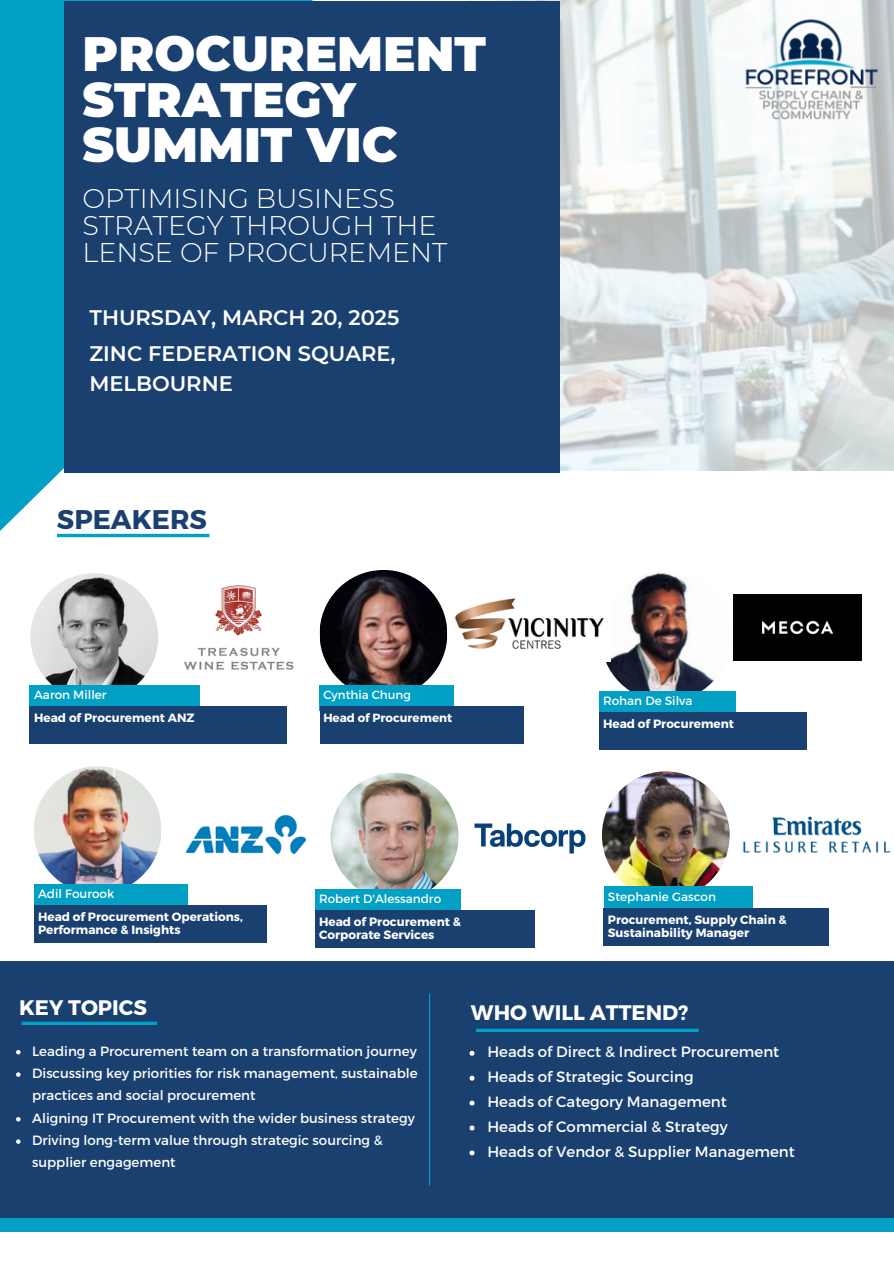
<style>
.page{position:relative;width:894px;height:1264px;background:#fff}
.page>*{position:absolute;margin:0;border:0;box-sizing:border-box;transform-origin:0 0}
.t1{font:900 48.15px/45.6px "Montserrat";color:#fff}
.t2{font:300 27px/27px "Montserrat";color:#fff}
.t3{font:700 27px "Montserrat";color:#1a4070}
.t4{font:600 21px/29.2px "Montserrat";color:#fff}
.t5{font:700 21px "Montserrat";color:#fff}
.t6{font:15px "Montserrat";color:#fff}
.t7{font:13.35px/22.4px "Montserrat";color:#fff}
.t8{font:700 12px/13px "Montserrat";color:#fff}
.t9{font:12px "Montserrat";color:#fff}
.t10{font:700 11.85px "Montserrat";color:#fff}
.t11{font:11.85px "Montserrat";color:#fff}
</style>
<div class="page">
<img style="left:500px;top:0;width:393px;height:470px">
<svg style="left:0;top:0;width:500px;height:828px"></svg>
<div style="left:64px;top:1px;width:495px;height:471px;background:#1a4070"></div>
<img style="left:319px;top:569px;width:129px;height:116px">
<img style="left:30px;top:573px;width:128px;height:128px;border-radius:50%">
<img style="left:330px;top:772px;width:128px;height:128px;border-radius:50%">
<img style="left:601px;top:771px;width:128px;height:128px;border-radius:50%">
<img style="left:33px;top:765px;width:129px;height:119px">
<img style="left:606px;top:573px;width:130px;height:118px">
<hr style="left:57px;top:534px;width:152px;height:3px;background:#03a0c5">
<div style="left:34px;top:884px;width:153px;height:26px;background:#03a0c5"></div>
<div style="left:34px;top:905px;width:232px;height:38px;background:#1a4070"></div>
<div style="left:603px;top:886px;width:149px;height:27px;background:#03a0c5"></div>
<div style="left:603px;top:907px;width:225px;height:38px;background:#1a4070"></div>
<div style="left:315px;top:889px;width:145px;height:26px;background:#03a0c5"></div>
<div style="left:315px;top:909px;width:219px;height:38px;background:#1a4070"></div>
<div style="left:29px;top:685px;width:170px;height:26px;background:#03a0c5"></div>
<div style="left:29px;top:706px;width:258px;height:38px;background:#1a4070"></div>
<div style="left:319px;top:685px;width:135px;height:26px;background:#03a0c5"></div>
<div style="left:319px;top:706px;width:204px;height:37px;background:#1a4070"></div>
<div style="left:599px;top:691px;width:137px;height:26px;background:#03a0c5"></div>
<div style="left:599px;top:712px;width:207px;height:38px;background:#1a4070"></div>
<div style="left:0;top:961px;width:893px;height:270px;background:#03a0c5"></div>
<div style="left:0;top:961px;width:893px;height:257px;background:#1a4070"></div>
<svg style="left:22px;top:1021px;width:135px;height:4px"></svg>
<svg style="left:476px;top:1028px;width:222px;height:4px"></svg>
<hr style="left:429px;top:993px;width:1px;height:192px;background:#03a0c5">
<img style="left:715px;top:0;width:178px;height:163px">
<img style="left:450px;top:593px;width:160px;height:68px">
<img style="left:461px;top:810px;width:125px;height:44px">
<div style="left:733px;top:594px;width:127px;height:66px;background:#000"></div>
<img style="left:743px;top:816px;width:148px;height:37px">
<img style="left:182px;top:581px;width:111px;height:92px">
<img style="left:180px;top:812px;width:132px;height:43px">
<svg style="left:16px;top:1050px;width:5px;height:4px"></svg>
<svg style="left:16px;top:1072px;width:5px;height:4px"></svg>
<svg style="left:16px;top:1117px;width:5px;height:4px"></svg>
<svg style="left:16px;top:1139px;width:5px;height:4px"></svg>
<svg style="left:469px;top:1050px;width:5px;height:5px"></svg>
<svg style="left:469px;top:1075px;width:5px;height:5px"></svg>
<svg style="left:469px;top:1100px;width:5px;height:5px"></svg>
<svg style="left:469px;top:1125px;width:5px;height:5px"></svg>
<svg style="left:469px;top:1150px;width:5px;height:5px"></svg>
<p class="t1" style="left:83px;top:31px;width:404px">PROCUREMENT<br>STRATEGY<br>SUMMIT VIC</p>
<p class="t2" style="left:83px;top:184px;width:366px">OPTIMISING BUSINESS<br>STRATEGY THROUGH THE<br>LENSE OF PROCUREMENT</p>
<p class="t4" style="left:89px;top:303px;width:311px">THURSDAY, MARCH 20, 2025</p>
<p class="t4" style="left:89px;top:339px;width:308px">ZINC FEDERATION SQUARE,<br>MELBOURNE</p>
<p class="t3" style="left:57px;top:501px;width:151px">SPEAKERS</p>
<p class="t9" style="left:34px;top:687px;width:74px">Aaron Miller</p>
<h1 class="t8" style="left:34px;top:711px;width:162px">Head of Procurement ANZ</h1>
<p class="t9" style="left:38px;top:886px;width:78px">Adil Fourook</p>
<p class="t8" style="left:38px;top:909px;width:206px">Head of Procurement Operations,<br>Performance &amp; Insights</p>
<h3 class="t11" style="left:323px;top:687px;width:89px">Cynthia Chung</h3>
<h4 class="t10" style="left:323px;top:709px;width:130px">Head of Procurement</h4>
<p class="t9" style="left:319px;top:890px;width:124px">Robert D'Alessandro</p>
<p class="t8" style="left:319px;top:914px;width:143px">Head of Procurement &amp;<br>Corporate Services</p>
<h4 class="t9" style="left:603px;top:693px;width:91px">Rohan De Silva</h4>
<p class="t8" style="left:603px;top:716px;width:132px">Head of Procurement</p>
<p class="t9" style="left:607px;top:888px;width:110px">Stephanie Gascon</p>
<p class="t8" style="left:607px;top:912px;width:180px">Procurement, Supply Chain &amp;<br>Sustainability Manager</p>
<p class="t5" style="left:19px;top:993px;width:129px">KEY TOPICS</p>
<p class="t5" style="left:471px;top:999px;width:219px">WHO WILL ATTEND?</p>
<h4 class="t6" style="left:487px;top:1041px;width:293px">Heads of Direct &amp; Indirect Procurement</h4>
<p class="t6" style="left:487px;top:1066px;width:208px">Heads of Strategic Sourcing</p>
<p class="t6" style="left:487px;top:1091px;width:241px">Heads of Category Management</p>
<p class="t6" style="left:487px;top:1116px;width:242px">Heads of Commercial &amp; Strategy</p>
<p class="t6" style="left:487px;top:1141px;width:309px">Heads of Vendor &amp; Supplier Management</p>
<p class="t7" style="left:32px;top:1039px;width:386px">Leading a Procurement team on a transformation journey</p>
<h4 class="t7" style="left:32px;top:1061px;width:387px">Discussing key priorities for risk management, sustainable practices and social procurement</h4>
<p class="t7" style="left:32px;top:1105px;width:384px">Aligning IT Procurement with the wider business strategy</p>
<p class="t7" style="left:32px;top:1128px;width:352px">Driving long-term value through strategic sourcing &amp; supplier engagement</p>
</div>
